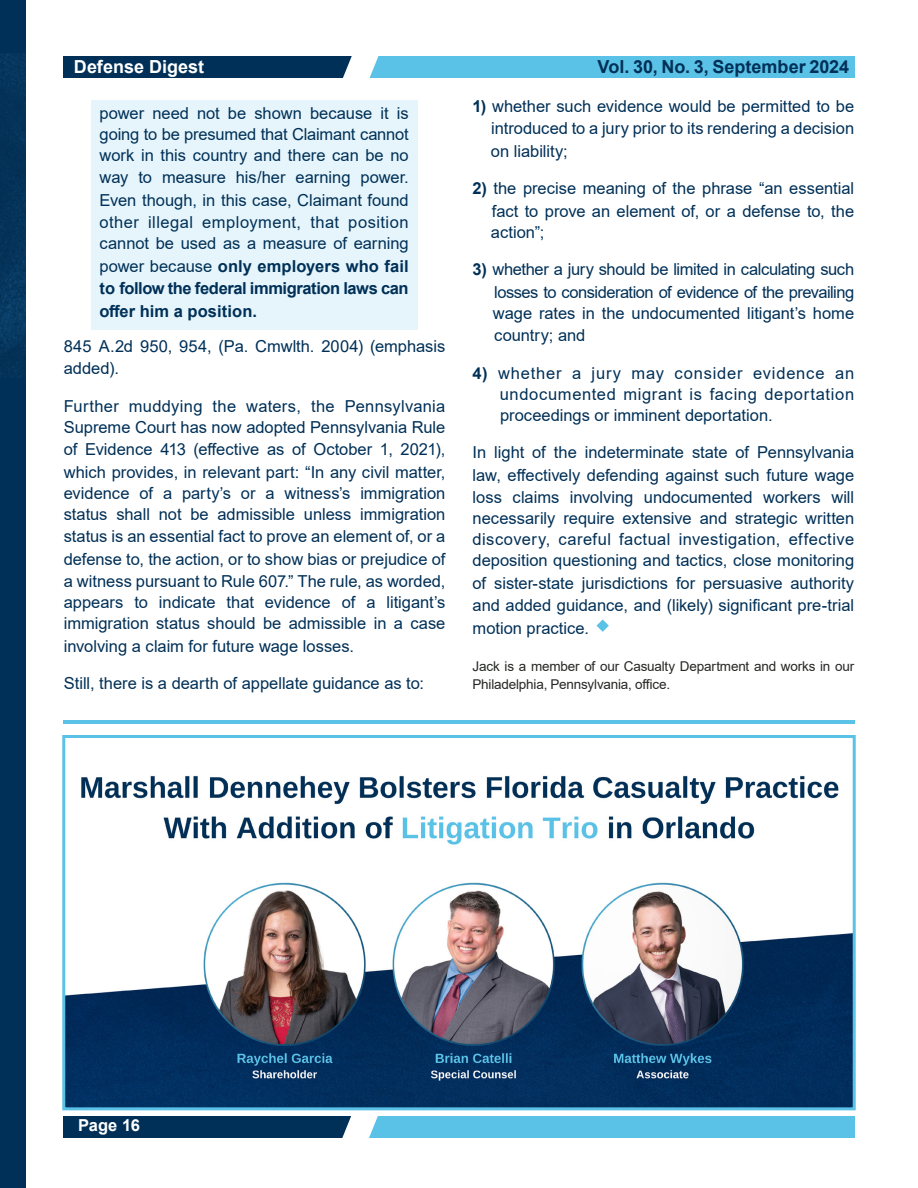
<style>
.page{position:relative;width:918px;height:1188px;background:#fff}
.page>*{position:absolute;margin:0;border:0;box-sizing:border-box;transform-origin:0 0}
.Body_Text_-_Align_Left{font:700 18px "Arial";color:#003057}
.Body_Text_-_Align_Left-2{font:700 18px "Arial";color:#fff}
.Body_Text_-_Align_Left-3{font:16.5px/22.5px "Arial";color:#003057;text-align:justify}
.Body_Text_-_Align_Left-4{font:700 16.5px/22.5px "Arial";letter-spacing:-.02em;color:#003057}
.Body_Text_-_Align_Left-5{font:16.5px "Arial";letter-spacing:.03em;color:#003057}
.Body_Text_-_Align_Left-6{font:16.5px "Arial";letter-spacing:-.025em;color:#003057}
.Body_Text_-_Align_Left-7{font:16.5px "Arial";letter-spacing:-.03em;color:#003057}
.Body_Text_-_Align_Left-8{font:16.5px "Arial";letter-spacing:.02em;color:#003057}
.Body_Text_-_Align_Left-9{font:16.5px "Arial";letter-spacing:.04em;color:#003057}
.Body_Text_-_Align_Left-10{font:16.5px "Arial";letter-spacing:.05em;color:#003057}
.Body_Text_-_Align_Left-11{font:700 16.5px "Arial";letter-spacing:.005em;color:#003057}
.Body_Text_-_Align_Left-12{font:700 16.5px "Arial";letter-spacing:-.005em;color:#fff}
.Body_Text_-_Align_Left-13{font:13.5px/18px "Arial";letter-spacing:-.015em;color:#262825}
.s1{font-weight:700}
.s2{font-weight:400}
</style>
<div class="page">
<div style="left:363px;top:1116px;width:492px;height:21px;background:#5bc2e7"></div>
<div style="left:63px;top:1116px;width:295px;height:21px;background:#003057"></div>
<div style="left:63px;top:56px;width:295px;height:21px;background:#003057"></div>
<div style="left:363px;top:56px;width:492px;height:21px;background:#5bc2e7"></div>
<svg style="left:340px;top:56px;width:43px;height:22px"></svg>
<svg style="left:340px;top:1110px;width:43px;height:28px"></svg>
<div style="left:0;top:0;width:26px;height:1188px;background:#003057"></div>
<img style="left:0;top:53px;width:26px;height:323px">
<svg style="left:597px;top:619px;width:12px;height:13px"></svg>
<div style="left:91px;top:100px;width:327px;height:229px;background:#e6f5fb"></div>
<hr style="left:64px;top:720px;width:791px;height:3px;background:#5bc2e7">
<img style="left:66px;top:775px;width:786px;height:331px">
<div style="left:62px;top:735px;width:794px;height:375px;border:3px solid #5bc2e7"></div>
<p class="Body_Text_-_Align_Left-2" style="left:74px;top:54px;width:132px">Defense Digest</p>
<p class="Body_Text_-_Align_Left" style="left:597px;top:54px;width:253px">Vol. 30, No. 3, September 2024</p>
<p class="Body_Text_-_Align_Left-3" style="left:473px;top:95px;width:383px"><span class="s1">1)</span> whether such evidence would be permitted to be</p>
<p class="Body_Text_-_Align_Left-3" style="left:491px;top:117px;width:365px">introduced to a jury prior to its rendering a decision</p>
<p class="Body_Text_-_Align_Left-3" style="left:491px;top:140px;width:78px">on liability;</p>
<p class="Body_Text_-_Align_Left-3" style="left:473px;top:177px;width:383px"><span class="s1">2)</span> the precise meaning of the phrase “an essential</p>
<p class="Body_Text_-_Align_Left-3" style="left:492px;top:200px;width:364px">fact to prove an element of, or a defense to, the</p>
<p class="Body_Text_-_Align_Left-3" style="left:491px;top:221px;width:55px">action”;</p>
<p class="Body_Text_-_Align_Left-6" style="left:473px;top:258px;width:383px"><span class="s1">3)</span> whether a jury should be limited in calculating such</p>
<p class="Body_Text_-_Align_Left-7" style="left:494px;top:281px;width:362px">losses to consideration of evidence of the prevailing</p>
<p class="Body_Text_-_Align_Left-3" style="left:493px;top:302px;width:363px">wage rates in the undocumented litigant’s home</p>
<p class="Body_Text_-_Align_Left-3" style="left:494px;top:324px;width:93px">country; and</p>
<p class="Body_Text_-_Align_Left-10" style="left:473px;top:362px;width:383px"><span class="s1">4)</span> whether a jury may consider evidence an</p>
<p class="Body_Text_-_Align_Left-9" style="left:500px;top:383px;width:356px">undocumented migrant is facing deportation</p>
<p class="Body_Text_-_Align_Left-3" style="left:500px;top:404px;width:274px">proceedings or imminent deportation.</p>
<p class="Body_Text_-_Align_Left-3" style="left:473px;top:441px;width:383px">In light of the indeterminate state of Pennsylvania law, effectively defending against such future wage loss claims involving undocumented workers will</p>
<p class="Body_Text_-_Align_Left-3" style="left:473px;top:507px;width:383px">necessarily require extensive and strategic written</p>
<p class="Body_Text_-_Align_Left-5" style="left:473px;top:528px;width:383px">discovery, careful factual investigation, effective</p>
<p class="Body_Text_-_Align_Left-3" style="left:473px;top:549px;width:383px">deposition questioning and tactics, close monitoring of sister-state jurisdictions for persuasive authority and added guidance, and (likely) significant pre-trial motion practice.</p>
<p class="Body_Text_-_Align_Left-13" style="left:473px;top:658px;width:383px">Jack is a member of our Casualty Department and works in our<br>Philadelphia, Pennsylvania, office.</p>
<p class="Body_Text_-_Align_Left-3" style="left:100px;top:102px;width:311px">power need not be shown because it is</p>
<p class="Body_Text_-_Align_Left-3" style="left:100px;top:123px;width:311px">going to be presumed that Claimant cannot</p>
<p class="Body_Text_-_Align_Left-3" style="left:100px;top:144px;width:311px">work in this country and there can be no way to measure his/her earning power.<br>Even though, in this case, Claimant found other illegal employment, that position</p>
<p class="Body_Text_-_Align_Left-3" style="left:100px;top:232px;width:311px">cannot be used as a measure of earning</p>
<p class="Body_Text_-_Align_Left-11" style="left:100px;top:254px;width:311px"><span class="s2">power because</span> only employers who fail</p>
<p class="Body_Text_-_Align_Left-4" style="left:100px;top:278px;width:311px">to follow the federal immigration laws can offer him a position.</p>
<p class="Body_Text_-_Align_Left-3" style="left:64px;top:335px;width:383px">845 A.2d 950, 954, (Pa. Cmwlth. 2004) (emphasis added).</p>
<p class="Body_Text_-_Align_Left-8" style="left:64px;top:395px;width:383px">Further muddying the waters, the Pennsylvania</p>
<p class="Body_Text_-_Align_Left-3" style="left:64px;top:416px;width:383px">Supreme Court has now adopted Pennsylvania Rule of Evidence 413 (effective as of October 1, 2021), which provides, in relevant part: “In any civil matter,</p>
<p class="Body_Text_-_Align_Left-3" style="left:64px;top:482px;width:383px">evidence of a party’s or a witness’s immigration</p>
<p class="Body_Text_-_Align_Left-3" style="left:64px;top:503px;width:383px">status shall not be admissible unless immigration status is an essential fact to prove an element of, or a defense to, the action, or to show bias or prejudice of a witness pursuant to Rule 607.” The rule, as worded,</p>
<p class="Body_Text_-_Align_Left-3" style="left:64px;top:591px;width:383px">appears to indicate that evidence of a litigant’s</p>
<p class="Body_Text_-_Align_Left-3" style="left:64px;top:612px;width:383px">immigration status should be admissible in a case involving a claim for future wage losses.</p>
<p class="Body_Text_-_Align_Left-3" style="left:64px;top:672px;width:362px">Still, there is a dearth of appellate guidance as to:</p>
<p class="Body_Text_-_Align_Left-12" style="left:78px;top:1114px;width:63px">Page 16</p>
</div>
